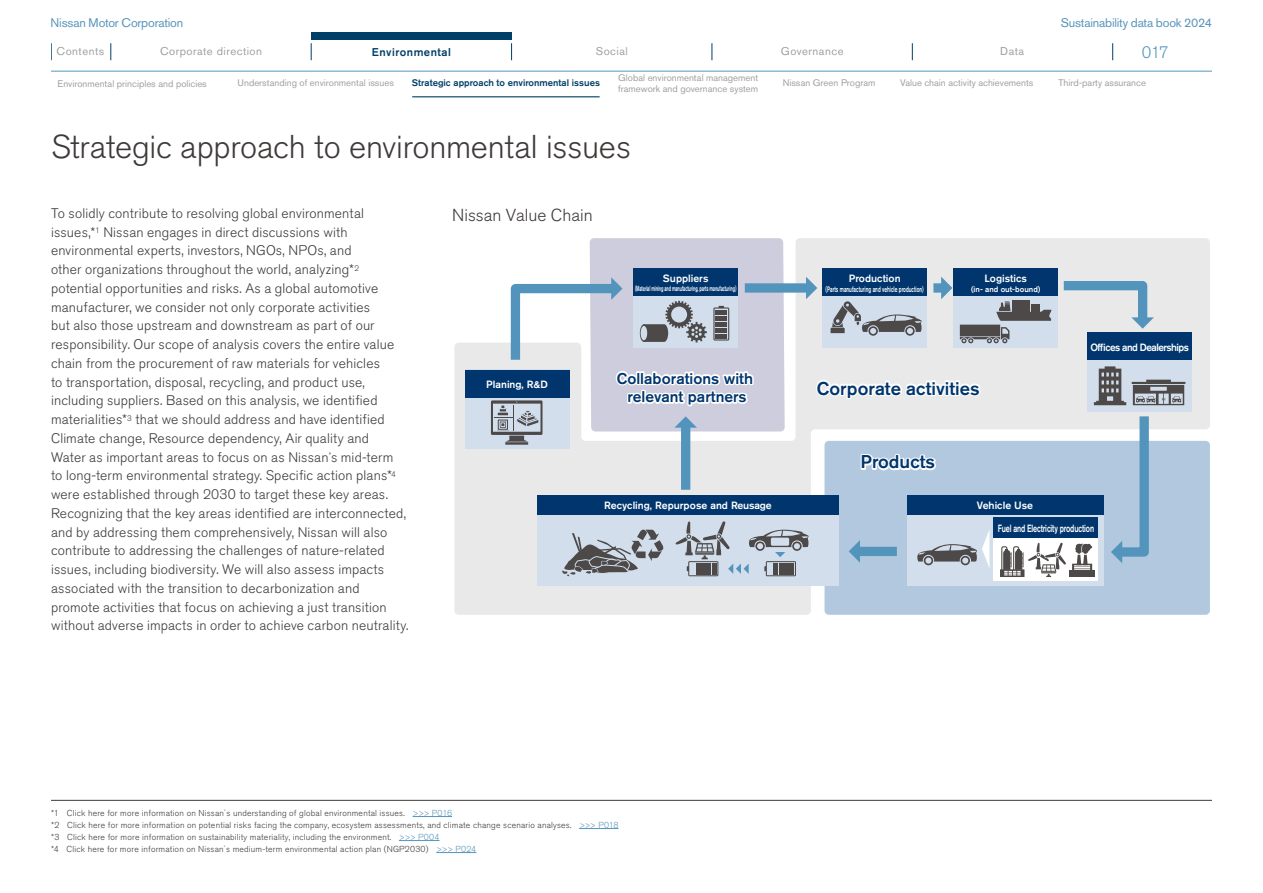
<style>
.page{position:relative;width:1263px;height:893px;background:#fff}
.page>*{position:absolute;margin:0;border:0;box-sizing:border-box;transform-origin:0 0}
.t1{font:300 32.7px "Nissan Pro";letter-spacing:-.005em;color:#3e3a39}
.t2{font:500 18.3px "Nissan Pro";color:#00366d}
.t3{font:300 17.25px "Nissan Pro";color:#3e3a39}
.t4{font:300 16.5px "Nissan Pro";color:#5394bd}
.t5{font:500 15.45px/18.6px "Nissan Pro";color:#00366d;text-align:center}
.t6{font:300 13.8px/18.8px "Nissan Pro";letter-spacing:.01em;color:#3e3a39}
.t7{font:12.45px "Nissan Pro";letter-spacing:-.015em;color:#5795bb}
.t8{font:11.25px "Nissan Pro";letter-spacing:.045em;color:#9fa0a0}
.t9{font:500 11.25px "Nissan Pro";letter-spacing:.045em;color:#003f66}
.t10{font:500 10.5px "Nissan Pro";color:#fff}
.t11{font:500 10.5px "Nissan Pro";letter-spacing:-.05em;color:#fff;scale:.95 1}
.t12{font:500 10.35px "Nissan Pro";letter-spacing:-.02em;color:#fff;scale:.7 1}
.t13{font:9.45px "Nissan Pro";color:#9fa0a0}
.t14{font:500 9.45px "Nissan Pro";color:#003f66}
.t15{font:300 8.7px "Nissan Pro";letter-spacing:.02em;color:#3c3c3c}
.t16{font:300 8.7px "Nissan Pro";letter-spacing:.02em;color:#5795bb}
.t17{font:300 8.1px "Nissan Pro";color:#3e3a39}
.t18{font:500 7.8px "Nissan Pro";color:#fff;scale:.61 1}
.t19{font:500 7.8px "Nissan Pro";color:#fff}
.t20{font:500 7.35px "Nissan Pro";letter-spacing:-.02em;color:#fff;scale:.55 1}
.s1{font-size:13.8px}
.s2{font-family:"Shin Go Pr 6 N";font-size:12px}
.s3{color:#3e3a39}
.s4{font-family:"Shin Go Pro";font-size:7.5px}
.s5{color:#5795bb}
</style>
<div class="page">
<hr style="left:51px;top:800px;width:1161px;height:1px;background:#3e3a39">
<hr style="left:413px;top:816px;width:39px;height:1px;background:#5795bb">
<hr style="left:579px;top:828px;width:39px;height:1px;background:#5795bb">
<hr style="left:399px;top:840px;width:40px;height:1px;background:#5795bb">
<hr style="left:436px;top:852px;width:40px;height:1px;background:#5795bb">
<svg style="left:454px;top:238px;width:756px;height:377px;background:#dbe1e7"></svg>
<div style="left:1087px;top:332px;width:105px;height:80px;background:#d2deec"></div>
<div style="left:1087px;top:332px;width:105px;height:28px;background:#00366d"></div>
<div style="left:465px;top:370px;width:104px;height:79px;background:#d2deec"></div>
<div style="left:465px;top:370px;width:104px;height:27px;background:#00366d"></div>
<div style="left:822px;top:269px;width:105px;height:79px;background:#d2deec"></div>
<div style="left:822px;top:269px;width:105px;height:27px;background:#00366d"></div>
<div style="left:953px;top:269px;width:105px;height:79px;background:#d2deec"></div>
<div style="left:953px;top:269px;width:105px;height:27px;background:#00366d"></div>
<svg style="left:960px;top:276px;width:194px;height:67px"></svg>
<div style="left:745px;top:283px;width:62px;height:10px;background:#5394bd"></div>
<svg style="left:806px;top:277px;width:11px;height:22px"></svg>
<div style="left:933px;top:283px;width:10px;height:10px;background:#5394bd"></div>
<svg style="left:941px;top:277px;width:11px;height:22px"></svg>
<div style="left:858px;top:547px;width:39px;height:9px;background:#5394bd"></div>
<svg style="left:849px;top:540px;width:11px;height:23px"></svg>
<div style="left:537px;top:495px;width:302px;height:90px;background:#d2deec"></div>
<div style="left:537px;top:495px;width:302px;height:19px;background:#00366d"></div>
<svg style="left:562px;top:530px;width:102px;height:83px"></svg>
<div style="left:907px;top:495px;width:196px;height:90px;background:#d2deec"></div>
<div style="left:907px;top:495px;width:196px;height:19px;background:#00366d"></div>
<div style="left:994px;top:518px;width:104px;height:62px;background:#fff"></div>
<div style="left:994px;top:518px;width:104px;height:20px;background:#00366d"></div>
<svg style="left:1000px;top:366px;width:185px;height:212px"></svg>
<svg style="left:859px;top:452px;width:79px;height:22px"></svg>
<svg style="left:814px;top:378px;width:169px;height:24px"></svg>
<div style="left:681px;top:426px;width:9px;height:64px;background:#5394bd"></div>
<svg style="left:491px;top:238px;width:294px;height:207px"></svg>
<svg style="left:868px;top:326px;width:10px;height:10px"></svg>
<svg style="left:905px;top:326px;width:10px;height:10px"></svg>
<svg style="left:830px;top:301px;width:92px;height:33px"></svg>
<svg style="left:675px;top:521px;width:134px;height:55px"></svg>
<div style="left:771px;top:538px;width:18px;height:8px;background:#d2deec;border-radius:2px"></div>
<svg style="left:917px;top:531px;width:72px;height:35px"></svg>
<div style="left:311px;top:32px;width:201px;height:8px;background:#003f66"></div>
<svg style="left:111px;top:43px;width:1px;height:17px"></svg>
<svg style="left:51px;top:43px;width:1px;height:17px"></svg>
<svg style="left:311px;top:43px;width:1px;height:17px"></svg>
<svg style="left:511px;top:43px;width:1px;height:17px"></svg>
<svg style="left:712px;top:43px;width:1px;height:17px"></svg>
<svg style="left:912px;top:43px;width:1px;height:17px"></svg>
<svg style="left:1112px;top:43px;width:1px;height:17px"></svg>
<hr style="left:51px;top:71px;width:1161px;height:1px;background:#5795bb">
<hr style="left:412px;top:96px;width:188px;height:1px;background:#003f66">
<p class="t7" style="left:51px;top:14px;width:134px">Nissan Motor Corporation</p>
<p class="t7" style="left:1061px;top:14px;width:153px">Sustainability data book 2024</p>
<p class="t8" style="left:57px;top:44px;width:49px">Contents</p>
<p class="t8" style="left:160px;top:44px;width:103px">Corporate direction</p>
<p class="t9" style="left:372px;top:44px;width:80px">Environmental</p>
<p class="t8" style="left:596px;top:44px;width:34px">Social</p>
<p class="t8" style="left:781px;top:44px;width:64px">Governance</p>
<p class="t8" style="left:1000px;top:44px;width:25px">Data</p>
<p class="t4" style="left:1142px;top:41px;width:29px">017</p>
<p class="t13" style="left:58px;top:77px;width:151px">Environmental principles and policies</p>
<p class="t13" style="left:238px;top:77px;width:158px">Understanding of environmental issues</p>
<p class="t14" style="left:412px;top:77px;width:189px">Strategic approach to environmental issues</p>
<p class="t13" style="left:618px;top:72px;width:141px">Global environmental management</p>
<p class="t13" style="left:618px;top:82px;width:141px">framework and governance system</p>
<p class="t13" style="left:783px;top:77px;width:94px">Nissan Green Program</p>
<p class="t13" style="left:900px;top:77px;width:135px">Value chain activity achievements</p>
<p class="t13" style="left:1058px;top:77px;width:89px">Third-party assurance</p>
<h1 class="t1" style="left:51px;top:126px;width:581px">Strategic approach to environmental issues</h1>
<p class="t6" style="left:51px;top:204px;width:314px">To solidly contribute to resolving global environmental issues <sup>1</sup>* , Nissan engages in direct discussions with environmental experts, investors, NGOs, NPOs, and</p>
<p class="t17" style="left:349px;top:263px;width:11px">2<span class="s1">*</span></p>
<p class="t6" style="left:51px;top:260px;width:300px">other organizations throughout the world, analyzing</p>
<p class="t6" style="left:51px;top:279px;width:329px">potential opportunities and risks. As a global automotive</p>
<p class="t6" style="left:51px;top:297px;width:321px">manufacturer, we consider not only corporate activities</p>
<p class="t6" style="left:51px;top:316px;width:325px">but also those upstream and downstream as part of our</p>
<p class="t6" style="left:51px;top:335px;width:345px">responsibility. Our scope of analysis covers the entire value</p>
<p class="t6" style="left:51px;top:354px;width:331px">chain from the procurement of raw materials for vehicles</p>
<p class="t6" style="left:51px;top:372px;width:315px">to transportation, disposal, recycling, and product use,</p>
<p class="t6" style="left:51px;top:391px;width:328px">including suppliers. Based on this analysis, we identified</p>
<p class="t6" style="left:136px;top:410px;width:251px">that we should address and have identified</p>
<p class="t17" style="left:122px;top:413px;width:11px">3<span class="s1">*</span></p>
<p class="t6" style="left:51px;top:410px;width:344px">materialities<br>Climate change, Resource dependency, Air quality and<br>Water as important areas to focus on as Nissan<span class="s2">ʼ</span>s mid-term</p>
<p class="t17" style="left:387px;top:469px;width:10px">4<span class="s1">*</span></p>
<p class="t6" style="left:51px;top:466px;width:359px">to long-term environmental strategy. Specific action plans were established through 2030 to target these key areas.<br>Recognizing that the key areas identified are interconnected, and by addressing them comprehensively, Nissan will also contribute to addressing the challenges of nature-related issues, including biodiversity. We will also assess impacts associated with the transition to decarbonization and promote activities that focus on achieving a just transition without adverse impacts in order to achieve carbon neutrality.</p>
<p class="t3" style="left:452px;top:203px;width:142px">Nissan Value Chain</p>
<p class="t10" style="left:663px;top:272px;width:47px">Suppliers</p>
<p class="t20" style="left:635px;top:284px;width:186px">(Material mining and manufacturing, parts manufacturing(</p>
<p class="t10" style="left:486px;top:378px;width:63px">Planing R, &amp;D</p>
<p class="t5" style="left:617px;top:369px;width:138px">Collaborations with relevant partners</p>
<p class="t10" style="left:604px;top:499px;width:169px">Recycling, Repurpose and Reusage</p>
<p class="t10" style="left:849px;top:272px;width:53px">Production</p>
<p class="t18" style="left:826px;top:284px;width:163px">(Parts manufacturing and vehicle production(</p>
<p class="t10" style="left:985px;top:272px;width:44px">Logistics</p>
<p class="t19" style="left:971px;top:284px;width:71px">i n( - and out-bound(</p>
<h2 class="t2" style="left:817px;top:376px;width:164px">Corporate activities</h2>
<h2 class="t2" style="left:861px;top:450px;width:76px">Products</h2>
<p class="t10" style="left:977px;top:499px;width:58px">Vehicle Use</p>
<p class="t11" style="left:1090px;top:340px;width:105px">Offices and Dealerships</p>
<p class="t12" style="left:998px;top:521px;width:139px">Fuel and Electricity production</p>
<p class="t15" style="left:51px;top:807px;width:9px">1<span class="s3">*</span></p>
<p class="t15" style="left:67px;top:807px;width:339px">Click here for more information on Nissan s<span class="s4">’</span> understanding of global environmental issues.</p>
<p class="t16" style="left:413px;top:807px;width:41px">&gt;&gt;&gt; P016</p>
<p class="t15" style="left:51px;top:819px;width:10px">2<span class="s3">*</span></p>
<p class="t15" style="left:67px;top:819px;width:506px">Click here for more information on potential risks facing the company, ecosystem assessments, and climate change scenario analyses.</p>
<p class="t16" style="left:579px;top:819px;width:41px">&gt;&gt;&gt; P018</p>
<p class="t15" style="left:51px;top:831px;width:10px">3<span class="s3">*</span></p>
<p class="t15" style="left:67px;top:831px;width:325px">Click here for more information on sustainability materiality, including the environment.</p>
<p class="t16" style="left:399px;top:831px;width:42px">&gt;&gt;&gt; P004</p>
<p class="t15" style="left:51px;top:843px;width:9px">4<span class="s3">*</span></p>
<p class="t15" style="left:67px;top:843px;width:411px">Click here for more information on Nissan s<span class="s4">’</span> medium-term environmental action plan (NGP2030) <span class="s5">&gt;&gt;&gt; P024</span></p>
</div>
